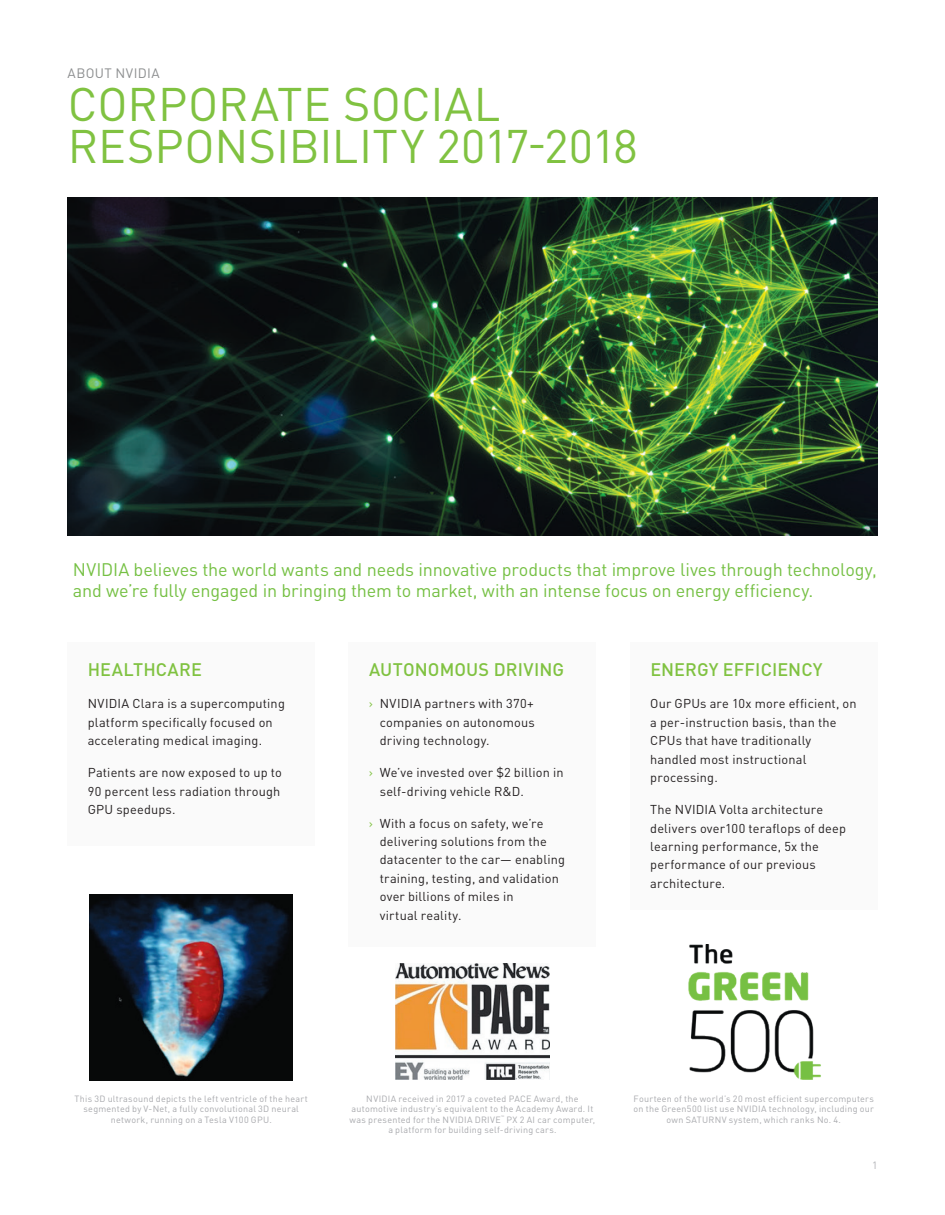
<style>
.page{position:relative;width:945px;height:1215px;background:#fff}
.page>*{position:absolute;margin:0;border:0;box-sizing:border-box;transform-origin:0 0}
.t1{font:46.5px/42.8px "DIN Pro";color:#80c241}
.t2{font:18px/21px "DIN Pro";letter-spacing:-.01em;color:#75c043}
.t3{font:500 18px "DIN Pro";letter-spacing:.01em;color:#80c241}
.t4{font:13.5px "DIN Pro";letter-spacing:.04em;color:#8c8e8f}
.t5{font:12.75px/18.5px "DIN Pro";letter-spacing:.015em;color:#231f20}
.t6{font:10.5px "DIN Pro";color:#b2b3b7}
.t7{font:9px/10.5px "DIN Pro";letter-spacing:.03em;color:#a8a9ad;text-align:center}
.t8{font:3.6px "DIN Pro";color:#a8a9ad}
.s1{color:#80c241}
</style>
<div class="page">
<img style="left:688px;top:945px;width:133px;height:135px">
<img style="left:395px;top:964px;width:155px;height:116px">
<div style="left:349px;top:642px;width:247px;height:305px;background:#fafafa"></div>
<div style="left:630px;top:642px;width:248px;height:268px;background:#fafafa"></div>
<div style="left:68px;top:642px;width:247px;height:204px;background:#fafafa"></div>
<img style="left:68px;top:198px;width:810px;height:337px">
<img style="left:90px;top:895px;width:203px;height:185px">
<p class="t4" style="left:68px;top:64px;width:94px">ABOUT NVIDIA</p>
<h1 class="t1" style="left:68px;top:80px;width:571px">CORPORATE SOCIAL<br>RESPONSIBILITY 2017-2018</h1>
<h2 class="t2" style="left:73px;top:558px;width:805px">NVIDIA believes the world wants and needs innovative products that improve lives through technology, and we’re fully engaged in bringing them to market, with an intense focus on energy efficiency.</h2>
<h2 class="t3" style="left:88px;top:658px;width:116px">HEALTHCARE</h2>
<p class="t5" style="left:88px;top:694px;width:199px">NVIDIA Clara is a supercomputing platform specifically focused on accelerating medical imaging.</p>
<p class="t5" style="left:88px;top:763px;width:196px">Patients are now exposed to up to<br>90 percent less radiation through<br>GPU speedups.</p>
<h2 class="t3" style="left:369px;top:658px;width:197px">AUTONOMOUS DRIVING</h2>
<p class="t5" style="left:380px;top:694px;width:157px;text-align:justify;text-indent:-11px"><span class="s1">›</span> NVIDIA partners with 370+ companies on autonomous driving technology.</p>
<p class="t5" style="left:380px;top:763px;width:185px;text-indent:-11px"><span class="s1">›</span> We’ve invested over $2 billion in self-driving vehicle R&amp;D.</p>
<p class="t5" style="left:380px;top:813px;width:187px;text-indent:-11px"><span class="s1">›</span> With a focus on safety, we’re delivering solutions from the datacenter to the car— enabling training, testing, and validation over billions of miles in<br>virtual reality.</p>
<h2 class="t3" style="left:650px;top:658px;width:174px">ENERGY EFFICIENCY</h2>
<p class="t5" style="left:650px;top:694px;width:208px">Our GPUs are 10x more efficient, on a per-instruction basis, than the<br>CPUs that have traditionally handled most instructional processing.</p>
<p class="t5" style="left:650px;top:800px;width:197px">The NVIDIA Volta architecture delivers over100 teraflops of deep learning performance, 5x the performance of our previous architecture.</p>
<p class="t7" style="left:75px;top:1093px;width:235px">This 3D ultrasound depicts the left ventricle of the heart segmented by V-Net, a fully convolutional 3D neural network, running on a Tesla V100 GPU.</p>
<p class="t7" style="left:350px;top:1093px;width:245px;text-align:left;text-indent:17px">NVIDIA received in 2017 a coveted PACE Award, the automotive industry’s equivalent to the Academy Award. It was presented for the NVIDIA DRIVE</p>
<p class="t8" style="left:501px;top:1114px;width:5px">™</p>
<p class="t7" style="left:388px;top:1114px;width:209px;text-align:left;text-indent:118px">PX 2 AI car computer, a platform for building self-driving cars.</p>
<p class="t7" style="left:634px;top:1093px;width:242px">Fourteen of the world’s 20 most efficient supercomputers on the Green500 list use NVIDIA technology, including our own SATURNV system, which ranks No. 4.</p>
<p class="t6" style="left:872px;top:1158px;width:7px">1</p>
</div>
